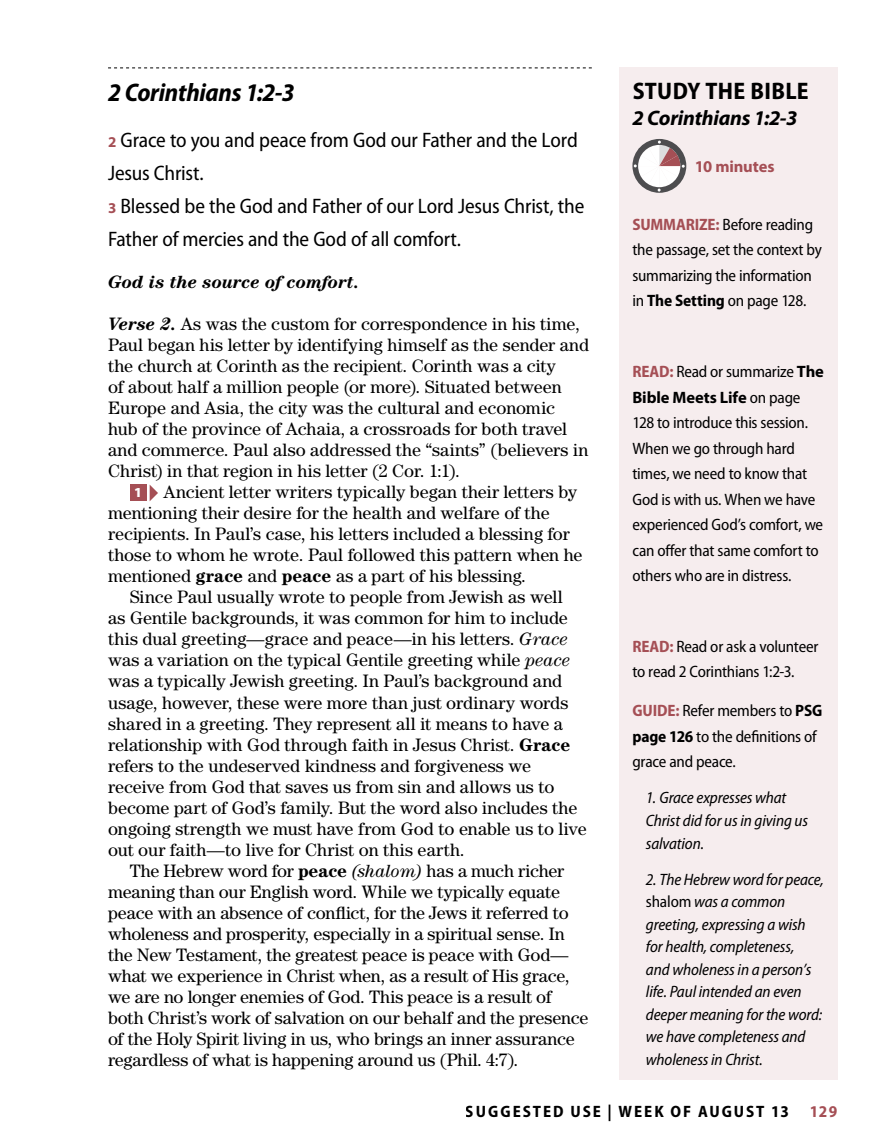
<style>
.page{position:relative;width:878px;height:1148px;background:#fff}
.page>*{position:absolute;margin:0;border:0;box-sizing:border-box;transform-origin:0 0}
.t1{font:italic 700 semi-condensed 25.5px "Myriad Pro";letter-spacing:-.01em;color:#000}
.t2{font:700 semi-condensed 24px "Myriad Pro";letter-spacing:.015em;color:#000}
.t3{font:semi-condensed 21px/33px "Myriad Pro";letter-spacing:-.01em;color:#000}
.t4{font:italic 700 21px "Myriad Pro";letter-spacing:-.01em;color:#000}
.t5{font:18px/21px "Century Std";color:#000}
.t6{font:italic 700 18px "Century Std";letter-spacing:-.01em;color:#000}
.t7{font:semi-condensed 16.5px/25.5px "Myriad Pro";letter-spacing:-.015em;color:#000}
.t8{font:italic semi-condensed 16.5px/22.5px "Myriad Pro";letter-spacing:-.01em;color:#000}
.t9{font:700 semi-condensed 16.5px "Myriad Pro";letter-spacing:.12em;color:#000}
.t10{font:700 16.5px "Myriad Pro";letter-spacing:-.01em;color:#a54f55}
.t11{font:700 semi-condensed 16.5px "Myriad Pro";color:#a54f55}
.s1{font-weight:700;font-stretch:normal;font-size:15px;color:#a54f55}
.s2{font-weight:700;font-style:italic}
.s3{font-family:"Myriad Pro";font-weight:900;font-size:13.8px;color:#fff}
.s4{font-weight:700}
.s5{font-style:italic}
.s6{font-weight:700;color:#a54f55}
.s7{font-weight:700;font-stretch:normal}
.s8{font-style:normal}
</style>
<div class="page">
<svg style="left:108px;top:68px;width:484px;height:1px"></svg>
<div style="left:130px;top:484px;width:16px;height:17px;background:#a54f55"></div>
<svg style="left:150px;top:485px;width:8px;height:16px"></svg>
<div style="left:619px;top:68px;width:218px;height:1012px;background:#f6edee"></div>
<svg style="left:632px;top:139px;width:54px;height:54px"></svg>
<h1 class="t1" style="left:108px;top:78px;width:188px">2 Corinthians 1:2-3</h1>
<p class="t3" style="left:108px;top:124px;width:478px"><span class="s1">2</span> Grace to you and peace from God our Father and the Lord Jesus Christ.<br><span class="s1">3</span> Blessed be the God and Father of our Lord Jesus Christ, the Father of mercies and the God of all comfort.</p>
<p class="t6" style="left:108px;top:272px;width:253px">God is the source of comfort.</p>
<p class="t5" style="left:108px;top:313px;width:482px"><span class="s2">Verse 2.</span> As was the custom for correspondence in his time, Paul began his letter by identifying himself as the sender and the church at Corinth as the recipient. Corinth was a city<br>of about half a million people (or more). Situated between Europe and Asia, the city was the cultural and economic hub of the province of Achaia, a crossroads for both travel and commerce. Paul also addressed the “saints” (believers in Christ) in that region in his letter (2 Cor. 1:1).</p>
<p class="t5" style="left:108px;top:481px;width:476px;text-indent:26px"><span class="s3">1</span> Ancient letter writers typically began their letters by mentioning their desire for the health and welfare of the recipients. In Paul’s case, his letters included a blessing for those to whom he wrote. Paul followed this pattern when he mentioned <span class="s4">grace</span> and <span class="s4">peace</span> as a part of his blessing.</p>
<p class="t5" style="left:108px;top:586px;width:480px;text-indent:22px">Since Paul usually wrote to people from Jewish as well<br>as Gentile backgrounds, it was common for him to include this dual greeting—grace and peace—in his letters. <span class="s5">Grace </span>was a variation on the typical Gentile greeting while <span class="s5">peace </span>was a typically Jewish greeting. In Paul’s background and usage, however, these were more than just ordinary words shared in a greeting. They represent all it means to have a relationship with God through faith in Jesus Christ. <span class="s4">Grace </span>refers to the undeserved kindness and forgiveness we receive from God that saves us from sin and allows us to become part of God’s family. But the word also includes the ongoing strength we must have from God to enable us to live out our faith—to live for Christ on this earth.</p>
<p class="t5" style="left:108px;top:859px;width:482px;text-indent:22px">The Hebrew word for <span class="s4">peace</span> <span class="s5">(shalom)</span> has a much richer meaning than our English word. While we typically equate peace with an absence of conflict, for the Jews it referred to wholeness and prosperity, especially in a spiritual sense. In the New Testament, the greatest peace is peace with God— what we experience in Christ when, as a result of His grace, we are no longer enemies of God. This peace is a result of both Christ’s work of salvation on our behalf and the presence of the Holy Spirit living in us, who brings an inner assurance regardless of what is happening around us (Phil. 4:7).</p>
<h2 class="t2" style="left:632px;top:78px;width:177px">STUDY THE BIBLE</h2>
<p class="t4" style="left:632px;top:106px;width:166px">2 Corinthians 1:2-3</p>
<p class="t10" style="left:695px;top:157px;width:81px">10 minutes</p>
<p class="t7" style="left:632px;top:212px;width:191px"><span class="s6">SUMMARIZE:</span> Before reading the passage, set the context by summarizing the information in <span class="s4">The Setting</span> on page 128.</p>
<p class="t7" style="left:632px;top:359px;width:193px"><span class="s6">READ:</span> Read or summarize <span class="s7">The<br>Bible Meets Life</span> on page<br>128 to introduce this session.<br>When we go through hard times, we need to know that<br>God is with us. When we have experienced God’s comfort, we can offer that same comfort to others who are in distress.</p>
<p class="t7" style="left:632px;top:634px;width:187px"><span class="s6">READ:</span> Read or ask a volunteer to read 2 Corinthians 1:2-3.</p>
<p class="t7" style="left:632px;top:698px;width:191px"><span class="s6">GUIDE:</span> Refer members to <span class="s4">PSG page 126</span> to the definitions of grace and peace.</p>
<p class="t8" style="left:646px;top:787px;width:164px">1. Grace expresses what<br>Christ did for us in giving us salvation.</p>
<p class="t8" style="left:646px;top:868px;width:179px">2. The Hebrew word for peace, <span class="s8">shalom</span> was a common greeting, expressing a wish for health, completeness,<br>and wholeness in a person’s life. Paul intended an even deeper meaning for the word: we have completeness and wholeness in Christ.</p>
<p class="t9" style="left:466px;top:1102px;width:324px">SUGGESTED USE | WEEK OF AUGUST 13</p>
<p class="t11" style="left:809px;top:1102px;width:29px">129</p>
</div>
